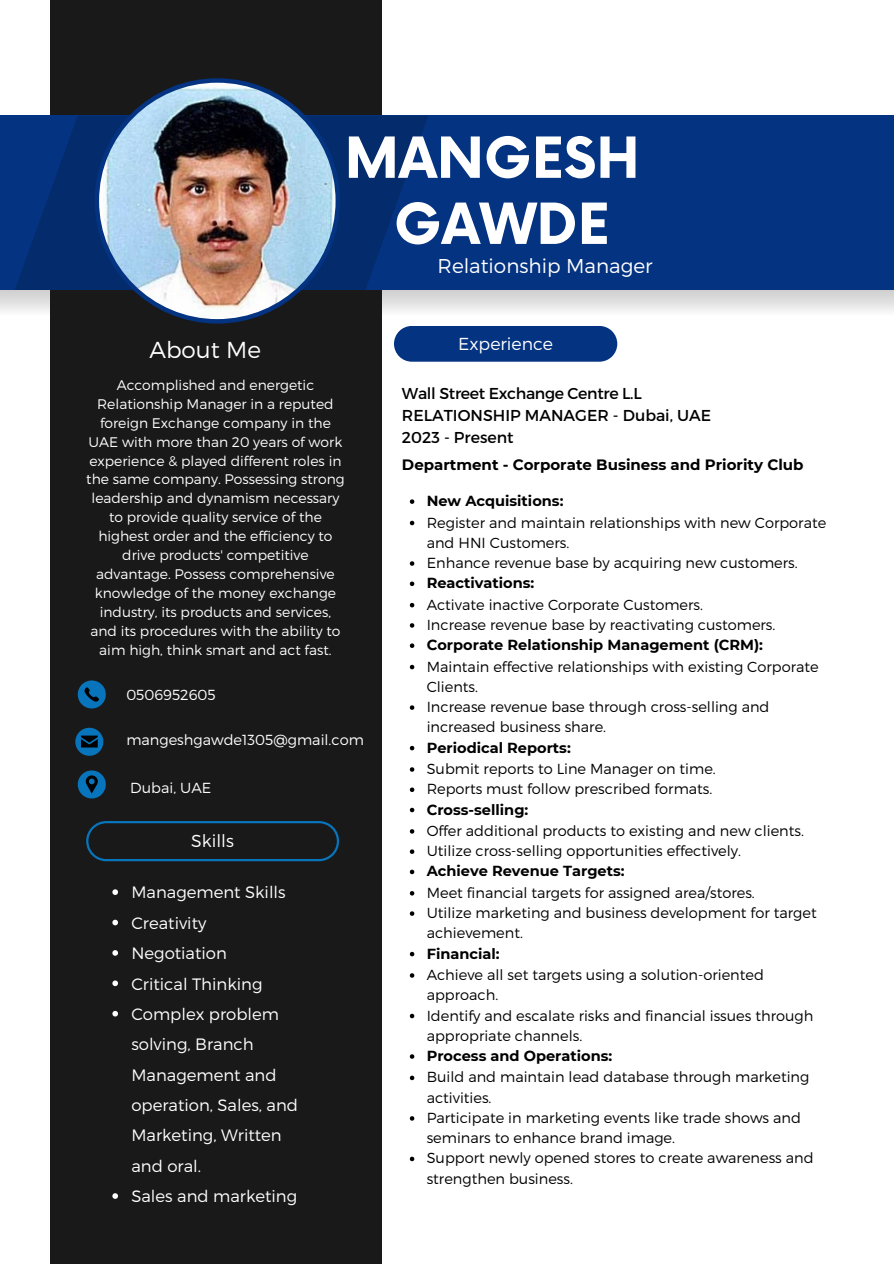
<style>
.page{position:relative;width:894px;height:1264px;background:#fff}
.page>*{position:absolute;margin:0;border:0;box-sizing:border-box;transform-origin:0 0}
.t1{font:700 55.05px "Now";color:#fff}
.t2{font:300 23.1px "Montserrat";color:#fff}
.t3{font:300 19.95px "Montserrat";color:#fff}
.t4{font:300 17.25px "Montserrat";color:#fff}
.t5{font:300 16.5px/30.3px "Montserrat";color:#fff}
.t6{font:15.75px/21.9px "Montserrat";color:#010101}
.t7{font:700 15px "Montserrat";color:#000}
.t8{font:300 14.55px/20.2px "Montserrat";color:#010101}
.t9{font:700 14.55px "Montserrat";color:#010101}
.t10{font:300 14.55px "Montserrat";color:#fff}
.t11{font:300 13.95px/18.9px "Montserrat";color:#fff;text-align:center}
</style>
<div class="page">
<svg style="left:0;top:290px;width:893px;height:41px"></svg>
<div style="left:50px;top:0;width:331px;height:1263px;background:#191919"></div>
<div style="left:394px;top:326px;width:223px;height:36px;background:#043382"></div>
<div style="left:0;top:116px;width:893px;height:174px;background:#043382"></div>
<svg style="left:86px;top:821px;width:253px;height:40px"></svg>
<svg style="left:15px;top:116px;width:413px;height:174px;fill:#042b6b"></svg>
<img style="left:95px;top:78px;width:245px;height:245px">
<svg style="left:75px;top:727px;width:28px;height:28px"></svg>
<svg style="left:78px;top:680px;width:28px;height:28px"></svg>
<svg style="left:78px;top:770px;width:28px;height:28px"></svg>
<svg style="left:409px;top:499px;width:5px;height:5px"></svg>
<svg style="left:409px;top:521px;width:5px;height:4px"></svg>
<svg style="left:409px;top:561px;width:5px;height:5px"></svg>
<svg style="left:409px;top:581px;width:5px;height:5px"></svg>
<svg style="left:409px;top:603px;width:5px;height:4px"></svg>
<svg style="left:409px;top:623px;width:5px;height:4px"></svg>
<svg style="left:409px;top:643px;width:5px;height:5px"></svg>
<svg style="left:409px;top:665px;width:5px;height:4px"></svg>
<svg style="left:409px;top:705px;width:5px;height:5px"></svg>
<svg style="left:409px;top:746px;width:5px;height:4px"></svg>
<svg style="left:409px;top:767px;width:5px;height:4px"></svg>
<svg style="left:409px;top:787px;width:5px;height:5px"></svg>
<svg style="left:409px;top:807px;width:5px;height:5px"></svg>
<svg style="left:409px;top:829px;width:5px;height:4px"></svg>
<svg style="left:409px;top:849px;width:5px;height:5px"></svg>
<svg style="left:409px;top:869px;width:5px;height:5px"></svg>
<svg style="left:409px;top:891px;width:5px;height:4px"></svg>
<svg style="left:409px;top:911px;width:5px;height:4px"></svg>
<svg style="left:409px;top:951px;width:5px;height:5px"></svg>
<svg style="left:409px;top:973px;width:5px;height:4px"></svg>
<svg style="left:409px;top:1013px;width:5px;height:5px"></svg>
<svg style="left:409px;top:1054px;width:5px;height:4px"></svg>
<svg style="left:409px;top:1075px;width:5px;height:5px"></svg>
<svg style="left:409px;top:1116px;width:5px;height:4px"></svg>
<svg style="left:409px;top:1156px;width:5px;height:5px"></svg>
<svg style="left:112px;top:889px;width:6px;height:6px"></svg>
<svg style="left:112px;top:919px;width:6px;height:6px"></svg>
<svg style="left:112px;top:950px;width:6px;height:5px"></svg>
<svg style="left:112px;top:980px;width:6px;height:6px"></svg>
<svg style="left:112px;top:1010px;width:6px;height:6px"></svg>
<svg style="left:112px;top:1193px;width:6px;height:5px"></svg>
<p class="t1" style="left:345px;top:128px;width:296px">MANGESH</p>
<p class="t1" style="left:394px;top:194px;width:217px">GAWDE</p>
<p class="t2" style="left:149px;top:334px;width:113px">About Me</p>
<p class="t11" style="left:86px;top:374px;width:260px">Accomplished and energetic Relationship Manager in a reputed foreign Exchange company in the UAE with more than 20 years of work experience &amp; played different roles in the same company. Possessing strong leadership and dynamism necessary to provide quality service of the highest order and the efficiency to drive products' competitive advantage. Possess comprehensive knowledge of the money exchange industry, its products and services, and its procedures with the ability to aim high, think smart and act fast.</p>
<p class="t10" style="left:126px;top:685px;width:91px">0506952605</p>
<p class="t10" style="left:126px;top:730px;width:239px">mangeshgawde1305@gmail.com</p>
<h4 class="t10" style="left:130px;top:778px;width:82px">Dubai, UAE</h4>
<h2 class="t4" style="left:191px;top:829px;width:44px">Skills</h2>
<p class="t5" style="left:131px;top:876px;width:156px">Management Skills</p>
<p class="t5" style="left:131px;top:906px;width:76px">Creativity</p>
<p class="t5" style="left:131px;top:937px;width:97px">Negotiation</p>
<p class="t5" style="left:131px;top:967px;width:132px">Critical Thinking</p>
<p class="t5" style="left:131px;top:998px;width:168px">Complex problem solving, Branch<br>Management and operation, Sales, and<br>Marketing, Written and oral.</p>
<p class="t5" style="left:131px;top:1180px;width:167px">Sales and marketing</p>
<p class="t3" style="left:437px;top:253px;width:216px">Relationship Manager</p>
<p class="t4" style="left:458px;top:332px;width:96px">Experience</p>
<p class="t6" style="left:402px;top:381px;width:311px">Wall Street Exchange Centre L.L<br>RELATIONSHIP MANAGER - Dubai, UAE<br>2023 - Present</p>
<p class="t7" style="left:402px;top:455px;width:403px">Department - Corporate Business and Priority Club</p>
<p class="t9" style="left:426px;top:492px;width:138px">New Acquisitions:</p>
<p class="t8" style="left:426px;top:511px;width:401px">Register and maintain relationships with new Corporate and HNI Customers.</p>
<p class="t8" style="left:426px;top:552px;width:372px">Enhance revenue base by acquiring new customers.</p>
<p class="t9" style="left:426px;top:574px;width:109px">Reactivations:</p>
<p class="t8" style="left:426px;top:593px;width:278px">Activate inactive Corporate Customers.</p>
<p class="t8" style="left:426px;top:614px;width:350px">Increase revenue base by reactivating customers.</p>
<h1 class="t9" style="left:426px;top:636px;width:338px">Corporate Relationship Management (CRM):</h1>
<h1 class="t8" style="left:426px;top:655px;width:393px">Maintain effective relationships with existing Corporate<br>Clients.</h1>
<h3 class="t8" style="left:426px;top:696px;width:344px">Increase revenue base through cross-selling and increased business share.</h3>
<h4 class="t9" style="left:426px;top:738px;width:145px">Periodical Reports:</h4>
<h4 class="t8" style="left:426px;top:758px;width:290px">Submit reports to Line Manager on time.</h4>
<h5 class="t8" style="left:426px;top:778px;width:287px">Reports must follow prescribed formats.</h5>
<p class="t9" style="left:426px;top:800px;width:103px">Cross-selling:</p>
<p class="t8" style="left:426px;top:819px;width:378px">Offer additional products to existing and new clients.</p>
<p class="t8" style="left:426px;top:840px;width:316px">Utilize cross-selling opportunities effectively.</p>
<p class="t9" style="left:426px;top:862px;width:199px">Achieve Revenue Targets:</p>
<p class="t8" style="left:426px;top:881px;width:329px">Meet financial targets for assigned area/stores.</p>
<p class="t8" style="left:426px;top:902px;width:391px">Utilize marketing and business development for target achievement.</p>
<p class="t9" style="left:426px;top:944px;width:74px">Financial:</p>
<p class="t8" style="left:426px;top:963px;width:338px">Achieve all set targets using a solution-oriented approach.</p>
<p class="t8" style="left:426px;top:1004px;width:388px">Identify and escalate risks and financial issues through appropriate channels.</p>
<p class="t9" style="left:426px;top:1046px;width:187px">Process and Operations:</p>
<p class="t8" style="left:426px;top:1066px;width:384px">Build and maintain lead database through marketing activities.</p>
<p class="t8" style="left:426px;top:1106px;width:375px">Participate in marketing events like trade shows and seminars to enhance brand image.</p>
<p class="t8" style="left:426px;top:1147px;width:388px">Support newly opened stores to create awareness and strengthen business.</p>
</div>
